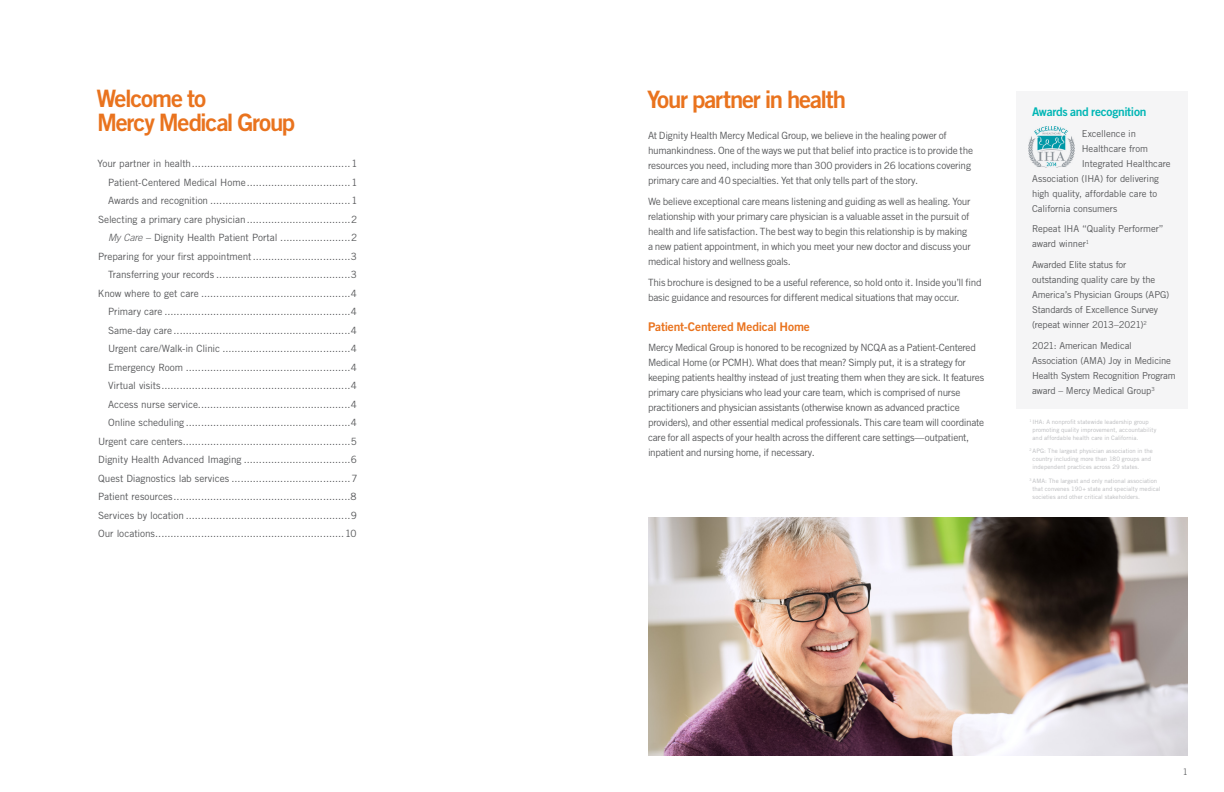
<style>
.page{position:relative;width:1224px;height:792px;background:#fff}
.page>*{position:absolute;margin:0;border:0;box-sizing:border-box;transform-origin:0 0}
.Table_of_Contents__H{font:24px/24px "Trade Gothic LT Std Bd 2";letter-spacing:-.055em;color:#e9731e}
.subhead_bold_orange{font:12px "Trade Gothic LT Std Bd 2";letter-spacing:-.01em;color:#e9731e}
.subhead_bold_orange-2{font:12px "Trade Gothic LT Std Bd 2";letter-spacing:-.025em;color:#00b6b5}
.TOC-subhead{font:10px "Trade Gothic LT Std";letter-spacing:-.01em;color:#57585a}
.Intro_paragraph{font:10px/15px "Trade Gothic LT Std";letter-spacing:-.025em;color:#57585a}
.subhead_bold_orange-3{font:10px/15px "Trade Gothic LT Std";letter-spacing:-.025em;color:#57585a}
.TOC-header{font:10px "Trade Gothic LT Std";letter-spacing:-.01em;color:#57585a}
.body___lyon{font:9.5px/15px "Trade Gothic LT Std";letter-spacing:-.015em;color:#57585a}
.TOC-header-2{font:300 9px "Trade Gothic LT Std";color:#57585a}
.body___lyon-2{font:6px/8px "Trade Gothic LT Std";letter-spacing:.01em;color:#b8b9bc}
.s1{font-weight:300;font-style:italic}
</style>
<div class="page">
<img style="left:648px;top:518px;width:540px;height:238px">
<div style="left:1016px;top:91px;width:172px;height:317px;background:#f5f5f6"></div>
<img style="left:1028px;top:126px;width:46px;height:41px">
<p class="Table_of_Contents__H" style="left:97px;top:86px;width:200px">Welcome to<br>Mercy Medical Group</p>
<p class="TOC-header" style="left:97px;top:157px;width:262px">Your partner in health....................................................1</p>
<p class="TOC-subhead" style="left:108px;top:176px;width:251px">Patient-Centered Medical Home..................................1</p>
<p class="TOC-subhead" style="left:108px;top:194px;width:251px">Awards and recognition ..............................................1</p>
<p class="TOC-subhead" style="left:98px;top:213px;width:261px">Selecting a primary care physician..................................2</p>
<p class="TOC-subhead" style="left:108px;top:231px;width:251px"><span class="s1">My Care</span> – Dignity Health Patient Portal .......................2</p>
<p class="TOC-subhead" style="left:98px;top:250px;width:260px">Preparing for your first appointment................................3</p>
<p class="TOC-subhead" style="left:108px;top:268px;width:250px">Transferring your records ............................................3</p>
<p class="TOC-subhead" style="left:98px;top:287px;width:261px">Know where to get care .................................................4</p>
<p class="TOC-subhead" style="left:108px;top:305px;width:250px">Primary care .............................................................4</p>
<p class="TOC-subhead" style="left:108px;top:324px;width:250px">Same-day care ..........................................................4</p>
<p class="TOC-subhead" style="left:108px;top:342px;width:250px">Urgent care/Walk-in Clinic ..........................................4</p>
<p class="TOC-subhead" style="left:108px;top:361px;width:250px">Emergency Room ......................................................4</p>
<p class="TOC-subhead" style="left:108px;top:379px;width:250px">Virtual visits..............................................................4</p>
<p class="TOC-subhead" style="left:108px;top:398px;width:250px">Access nurse service..................................................4</p>
<p class="TOC-subhead" style="left:108px;top:416px;width:250px">Online scheduling ......................................................4</p>
<p class="TOC-header" style="left:98px;top:435px;width:260px">Urgent care centers.......................................................5</p>
<p class="TOC-header" style="left:98px;top:453px;width:260px">Dignity Health Advanced Imaging ...................................6</p>
<p class="TOC-header" style="left:98px;top:472px;width:261px">Quest Diagnostics lab services .......................................7</p>
<p class="TOC-header" style="left:98px;top:490px;width:260px">Patient resources..........................................................8</p>
<p class="TOC-header" style="left:98px;top:509px;width:260px">Services by location ......................................................9</p>
<p class="TOC-header" style="left:98px;top:527px;width:260px">Our locations..............................................................10</p>
<p class="Table_of_Contents__H" style="left:647px;top:87px;width:201px">Your partner in health</p>
<p class="Intro_paragraph" style="left:648px;top:128px;width:327px">At Dignity Health Mercy Medical Group, we believe in the healing power of humankindness. One of the ways we put that belief into practice is to provide the resources you need, including more than 300 providers in 26 locations covering primary care and 40 specialties. Yet that only tells part of the story.</p>
<p class="Intro_paragraph" style="left:648px;top:194px;width:324px">We believe exceptional care means listening and guiding as well as healing. Your relationship with your primary care physician is a valuable asset in the pursuit of health and life satisfaction. The best way to begin this relationship is by making a new patient appointment, in which you meet your new doctor and discuss your medical history and wellness goals.</p>
<p class="Intro_paragraph" style="left:648px;top:275px;width:335px">This brochure is designed to be a useful reference, so hold onto it. Inside you’ll find basic guidance and resources for different medical situations that may occur.</p>
<p class="subhead_bold_orange" style="left:648px;top:319px;width:163px">Patient-Centered Medical Home</p>
<p class="subhead_bold_orange-3" style="left:648px;top:340px;width:338px">Mercy Medical Group is honored to be recognized by NCQA as a Patient-Centered Medical Home (or PCMH). What does that mean? Simply put, it is a strategy for keeping patients healthy instead of just treating them when they are sick. It features primary care physicians who lead your care team, which is comprised of nurse practitioners and physician assistants (otherwise known as advanced practice providers), and other essential medical professionals. This care team will coordinate care for all aspects of your health across the different care settings—outpatient, inpatient and nursing home, if necessary.</p>
<p class="subhead_bold_orange-2" style="left:1032px;top:104px;width:116px">Awards and recognition</p>
<p class="body___lyon" style="left:1082px;top:126px;width:56px">Excellence in</p>
<p class="body___lyon" style="left:1082px;top:141px;width:68px">Healthcare from</p>
<p class="body___lyon" style="left:1082px;top:156px;width:90px">Integrated Healthcare</p>
<p class="body___lyon" style="left:1032px;top:171px;width:128px">Association (IHA) for delivering</p>
<p class="body___lyon" style="left:1032px;top:186px;width:127px">high quality, affordable care to</p>
<p class="body___lyon" style="left:1032px;top:201px;width:87px">California consumers</p>
<p class="body___lyon" style="left:1032px;top:221px;width:133px">Repeat IHA “Quality Performer” award winner<sup>1</sup></p>
<p class="body___lyon" style="left:1032px;top:257px;width:139px">Awarded Elite status for outstanding quality care by the<br>America’s Physician Groups (APG)<br>Standards of Excellence Survey (repeat winner 2013–2021)<sup>2</sup></p>
<p class="body___lyon" style="left:1032px;top:338px;width:145px">2021: American Medical<br>Association (AMA) Joy in Medicine<br>Health System Recognition Program award – Mercy Medical Group<sup>3</sup></p>
<p class="body___lyon-2" style="left:1033px;top:417px;width:125px;text-indent:-3px"><sup>1</sup> IHA: A nonprofit statewide leadership group promoting quality improvement, accountability and affordable health care in California.</p>
<p class="body___lyon-2" style="left:1033px;top:447px;width:122px;text-indent:-3px"><sup>2</sup> APG: The largest physician association in the country including more than 180 groups and independent practices across 29 states.</p>
<p class="body___lyon-2" style="left:1033px;top:477px;width:129px;text-indent:-3px"><sup>3</sup> AMA: The largest and only national association that convenes 190+ state and specialty medical societies and other critical stakeholders.</p>
<p class="TOC-header-2" style="left:1183px;top:767px;width:7px">1</p>
</div>
